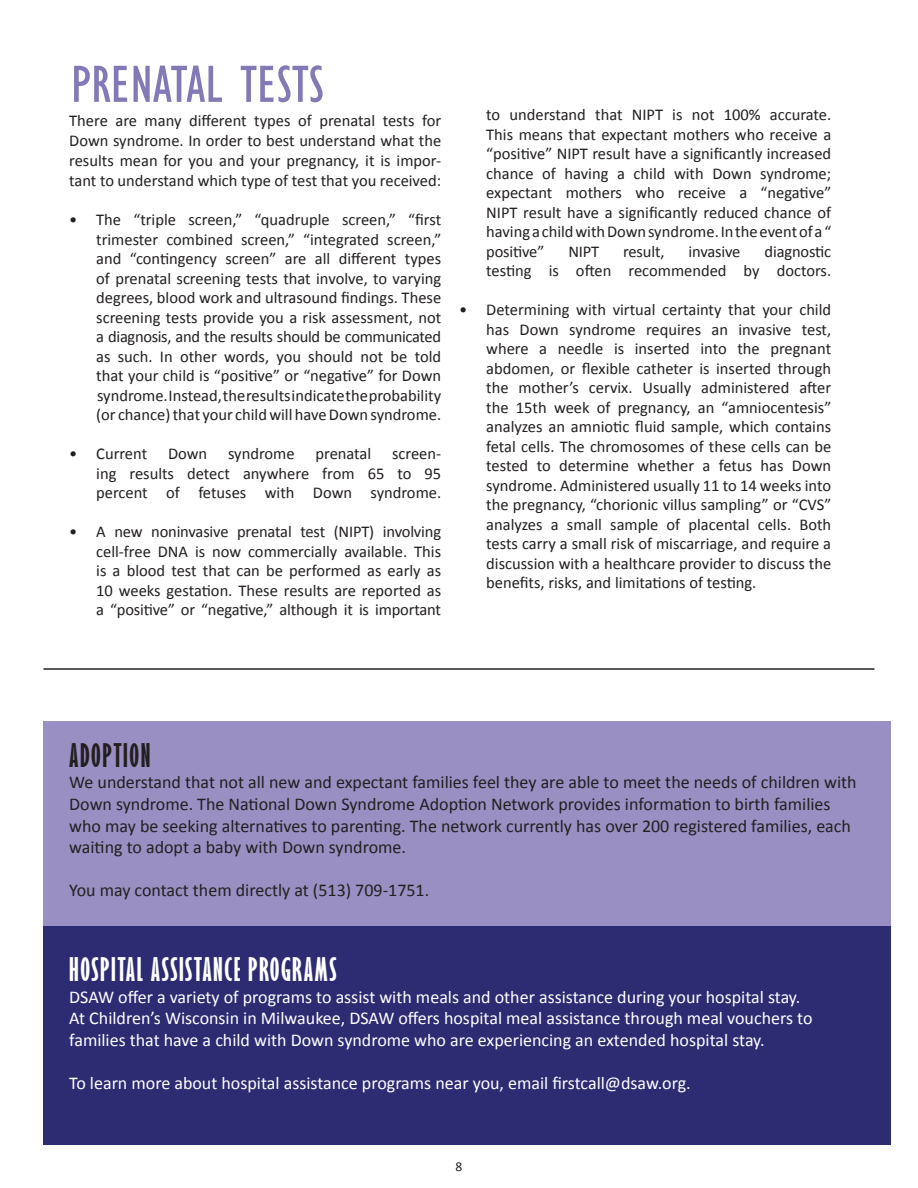
<style>
.page{position:relative;width:918px;height:1188px;background:#fff}
.page>*{position:absolute;margin:0;border:0;box-sizing:border-box;transform-origin:0 0}
.t1{font:condensed 54px "Gill Sans";color:#8279b6}
.t2{font:700 extra-condensed 30px "Gill Sans";letter-spacing:.05em;color:#fff}
.t3{font:700 extra-condensed 30px "Gill Sans";letter-spacing:.05em;color:#231f20}
.t4{font:18px/21.6px "Calibri";color:#231f20}
.t5{font:18px/21.6px "Calibri";color:#fff}
.t6{font:16.5px/19.5px "Calibri";color:#231f20;text-align:justify}
.t7{font:13.5px "Calibri";color:#231f20}
</style>
<div class="page">
<div style="left:44px;top:721px;width:847px;height:206px;background:#998fc2"></div>
<div style="left:44px;top:927px;width:847px;height:218px;background:#2d2c73"></div>
<hr style="left:44px;top:668px;width:830px;height:2px;background:#231f20">
<p class="t1" style="left:71px;top:52px;width:255px">PRENATAL TESTS</p>
<p class="t6" style="left:69px;top:110px;width:374px">There are many different types of prenatal tests for Down syndrome. In order to best understand what the results mean for you and your pregnancy, it is impor&shy;tant to understand which type of test that you received:</p>
<p class="t6" style="left:96px;top:209px;width:347px;text-indent:-27px">• The “triple screen,” “quadruple screen,” “first trimester combined screen,” “integrated screen,” and “contingency screen” are all different types of prenatal screening tests that involve, to varying degrees, blood work and ultrasound findings. These screening tests provide you a risk assessment, not a diagnosis, and the results should be communicated as such. In other words, you should not be told that your child is “positive” or “negative” for Down syndrome. Instead, the results indicate the probability (or chance) that your child will have Down syndrome.</p>
<p class="t6" style="left:69px;top:443px;width:80px">• Current</p>
<p class="t6" style="left:168px;top:443px;width:41px">Down</p>
<p class="t6" style="left:228px;top:443px;width:68px">syndrome</p>
<p class="t6" style="left:315px;top:443px;width:57px">prenatal</p>
<p class="t6" style="left:96px;top:443px;width:347px;text-indent:296px">screen&shy;ing results detect anywhere from 65 to 95 percent of fetuses with Down syndrome.</p>
<p class="t6" style="left:96px;top:521px;width:346px;text-indent:-27px">• A new noninvasive prenatal test (NIPT) involving cell-free DNA is now commercially available. This is a blood test that can be performed as early as 10 weeks gestation. These results are reported as a “positive” or “negative,” although it is important</p>
<p class="t6" style="left:486px;top:104px;width:347px">to understand that NIPT is not 100% accurate.<br>This means that expectant mothers who receive a “positive” NIPT result have a significantly increased chance of having a child with Down syndrome; expectant mothers who receive a “negative” NIPT result have a significantly reduced chance of having a child with Down syndrome. In the event of a “ positive”</p>
<p class="t6" style="left:568px;top:241px;width:32px">NIPT</p>
<p class="t6" style="left:623px;top:241px;width:43px">result,</p>
<p class="t6" style="left:689px;top:241px;width:53px">invasive</p>
<p class="t6" style="left:486px;top:241px;width:346px;text-align:right">diagnostic<br>testing is often recommended by doctors.</p>
<p class="t6" style="left:486px;top:299px;width:347px;text-indent:-27px">• Determining with virtual certainty that your child has Down syndrome requires an invasive test, where a needle is inserted into the pregnant abdomen, or flexible catheter is inserted through the mother’s cervix. Usually administered after the 15th week of pregnancy, an “amniocentesis” analyzes an amniotic fluid sample, which contains fetal cells. The chromosomes of these cells can be tested to determine whether a fetus has Down syndrome. Administered usually 11 to 14 weeks into the pregnancy, “chorionic villus sampling” or “CVS” analyzes a small sample of placental cells. Both tests carry a small risk of miscarriage, and require a discussion with a healthcare provider to discuss the benefits, risks, and limitations of testing.</p>
<p class="t3" style="left:69px;top:737px;width:83px">ADOPTION</p>
<p class="t4" style="left:69px;top:771px;width:789px">We understand that not all new and expectant families feel they are able to meet the needs of children with Down syndrome. The National Down Syndrome Adoption Network provides information to birth families who may be seeking alternatives to parenting. The network currently has over 200 registered families, each waiting to adopt a baby with Down syndrome.</p>
<p class="t4" style="left:69px;top:879px;width:362px">You may contact them directly at (513) 709-1751.</p>
<p class="t2" style="left:69px;top:951px;width:269px">HOSPITAL ASSISTANCE PROGRAMS</p>
<p class="t5" style="left:69px;top:985px;width:745px">DSAW offer a variety of programs to assist with meals and other assistance during your hospital stay.<br>At Children’s Wisconsin in Milwaukee, DSAW offers hospital meal assistance through meal vouchers to families that have a child with Down syndrome who are experiencing an extended hospital stay.</p>
<p class="t5" style="left:69px;top:1071px;width:623px">To learn more about hospital assistance programs near you, email firstcall@dsaw.org.</p>
<p class="t7" style="left:456px;top:1158px;width:8px">8</p>
</div>
